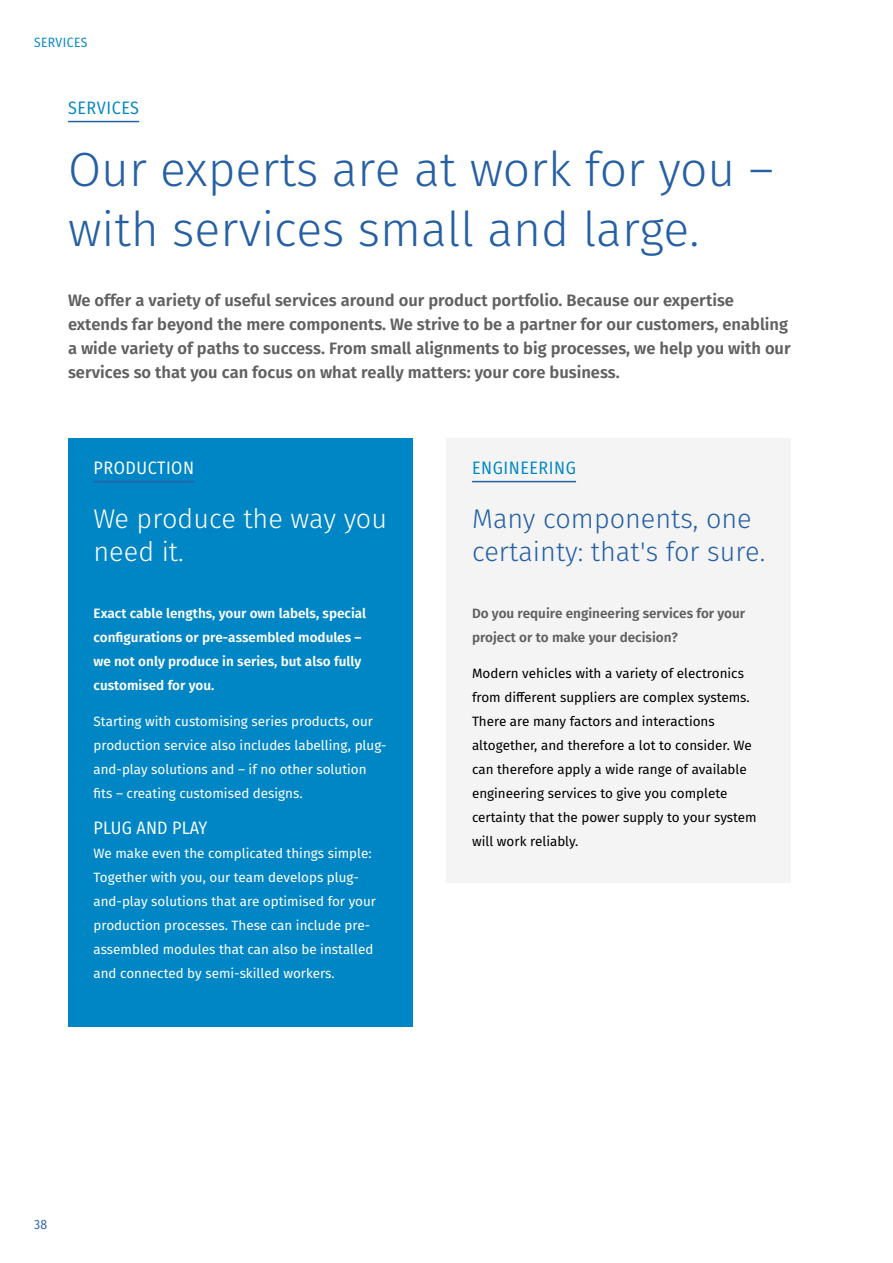
<style>
.page{position:relative;width:893px;height:1263px;background:#fff}
.page>*{position:absolute;margin:0;border:0;box-sizing:border-box;transform-origin:0 0}
.produkte_h1{font:300 48px/60px "Fira Sans";color:#255fa4}
.t1{font:300 27px/33px "Fira Sans";color:#255fa4}
.t2{font:300 27px/33px "Fira Sans";color:#fff}
.überzeile{font:18px "Fira Sans Condensed";letter-spacing:.03em;color:#0086c5}
.zwischenüberschrift{font:18px "Fira Sans Condensed";letter-spacing:.01em;color:#fff}
.überzeile-2{font:18px "Fira Sans Condensed";letter-spacing:.03em;color:#fff}
.kategorie-sl{font:600 16.5px/24px "Fira Sans";color:#615f60}
.text{font:13.5px/24px "Fira Sans";color:#fff}
.text-2{font:13.5px/24px "Fira Sans";color:#000}
.produkt-sl{font:600 13.5px/24px "Fira Sans";color:#fff}
.produkt-sl-2{font:600 13.5px/24px "Fira Sans";color:#615f60}
.bullets{font:13.5px "Fira Sans Condensed";letter-spacing:.03em;color:#0086c5}
.t3{font:13.5px "Fira Sans Condensed";color:#255fa4}
</style>
<div class="page">
<hr style="left:68px;top:121px;width:71px;height:1px;background:#255fa4">
<div style="left:68px;top:438px;width:344px;height:588px;background:#0086c5"></div>
<hr style="left:94px;top:481px;width:100px;height:1px;background:#255fa4">
<div style="left:446px;top:438px;width:345px;height:444px;background:#f4f4f4"></div>
<hr style="left:472px;top:481px;width:104px;height:1px;background:#255fa4">
<p class="bullets" style="left:34px;top:32px;width:55px">SERVICES</p>
<p class="überzeile" style="left:68px;top:94px;width:72px">SERVICES</p>
<p class="produkte_h1" style="left:68px;top:139px;width:707px">Our experts are at work for you – with services small and large.</p>
<p class="kategorie-sl" style="left:68px;top:287px;width:724px">We offer a variety of useful services around our product portfolio. Because our expertise extends far beyond the mere components. We strive to be a partner for our customers, enabling a wide variety of paths to success. From small alignments to big processes, we help you with our services so that you can focus on what really matters: your core business.</p>
<p class="überzeile-2" style="left:94px;top:454px;width:102px">PRODUCTION</p>
<p class="t2" style="left:94px;top:502px;width:295px">We produce the way you need it.</p>
<p class="produkt-sl" style="left:94px;top:601px;width:274px">Exact cable lengths, your own labels, special configurations or pre-assembled modules – we not only produce in series, but also fully customised for you.</p>
<p class="text" style="left:94px;top:709px;width:295px">Starting with customising series products, our production service also includes labelling, plug&shy;and-play solutions and – if no other solution fits – creating customised designs.</p>
<p class="zwischenüberschrift" style="left:94px;top:814px;width:115px">PLUG AND PLAY</p>
<p class="text" style="left:94px;top:841px;width:284px">We make even the complicated things simple:<br>Together with you, our team develops plug&shy;and-play solutions that are optimised for your production processes. These can include pre&shy;assembled modules that can also be installed and connected by semi-skilled workers.</p>
<p class="überzeile" style="left:472px;top:454px;width:105px">ENGINEERING</p>
<p class="t1" style="left:472px;top:502px;width:295px">Many components, one certainty: that's for sure.</p>
<p class="produkt-sl-2" style="left:472px;top:601px;width:275px">Do you require engineering services for your project or to make your decision?</p>
<p class="text-2" style="left:472px;top:661px;width:286px">Modern vehicles with a variety of electronics from different suppliers are complex systems.<br>There are many factors and interactions altogether, and therefore a lot to consider. We can therefore apply a wide range of available engineering services to give you complete certainty that the power supply to your system will work reliably.</p>
<p class="t3" style="left:34px;top:1214px;width:15px">38</p>
</div>
